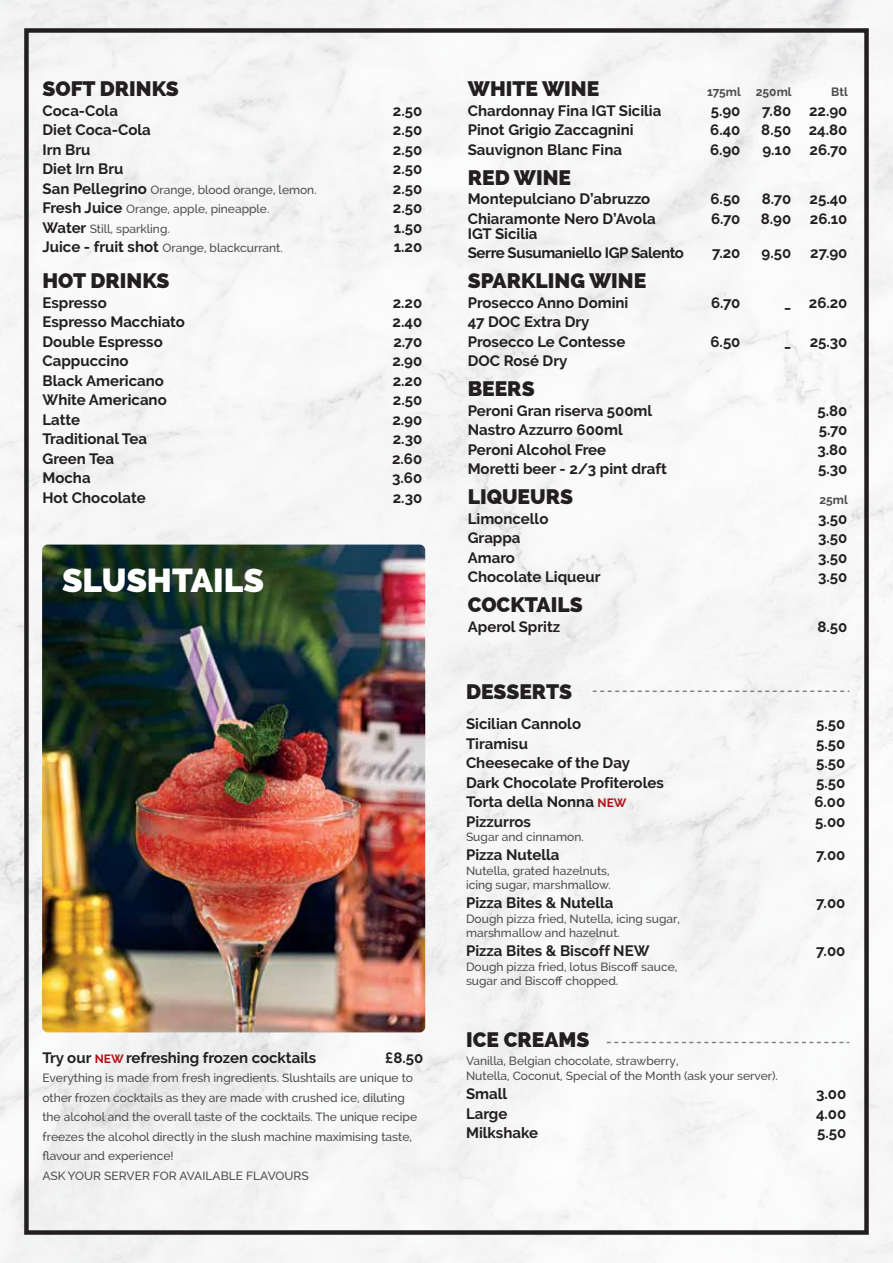
<style>
.page{position:relative;width:893px;height:1263px;background:#f6f6f7}
.page>*{position:absolute;margin:0;border:0;box-sizing:border-box;transform-origin:0 0}
.t1{font:800 33.3px "Raleway";color:#fff}
.t2{font:800 21px "Raleway";color:#231f20}
.t3{font:700 15px/19.5px "Raleway";color:#231f20}
.t4{font:700 15px/19.5px "Raleway";letter-spacing:-.025em;color:#231f20}
.t5{font:500 12px/19.5px "Raleway";color:#4d4d4f}
.t6{font:700 12px "Raleway";color:#4d4d4f}
.s1{font-weight:700;font-size:15px;color:#231f20}
.s2{font-size:12px;color:#b11116}
</style>
<div class="page">
<svg style="left:593px;top:690px;width:256px;height:2px"></svg>
<img style="left:42px;top:545px;width:383px;height:487px">
<svg style="left:607px;top:1042px;width:242px;height:1px"></svg>
<div style="left:24px;top:28px;width:845px;height:1207px;border:4px solid #231f20"></div>
<h2 class="t2" style="left:43px;top:77px;width:138px">SOFT DRINKS</h2>
<p class="t3" style="left:43px;top:101px;width:77px">Coca-Cola</p>
<p class="t3" style="left:393px;top:101px;width:31px">2.50</p>
<p class="t3" style="left:43px;top:120px;width:110px">Diet Coca-Cola</p>
<p class="t3" style="left:393px;top:120px;width:31px">2.50</p>
<p class="t3" style="left:43px;top:140px;width:50px">Irn Bru</p>
<p class="t3" style="left:393px;top:140px;width:31px">2.50</p>
<p class="t3" style="left:43px;top:159px;width:82px">Diet Irn Bru</p>
<p class="t3" style="left:393px;top:159px;width:31px">2.50</p>
<p class="t5" style="left:43px;top:180px;width:276px"><span class="s1">San Pellegrino</span> Orange, blood orange, lemon.</p>
<p class="t3" style="left:393px;top:179px;width:31px">2.50</p>
<p class="t5" style="left:43px;top:199px;width:228px"><span class="s1">Fresh Juice</span> Orange, apple, pineapple.</p>
<p class="t3" style="left:393px;top:198px;width:31px">2.50</p>
<p class="t5" style="left:43px;top:219px;width:129px"><span class="s1">Water</span> Still, sparkling.</p>
<p class="t3" style="left:394px;top:218px;width:30px">1.50</p>
<p class="t5" style="left:43px;top:238px;width:242px"><span class="s1">Juice - fruit shot</span> Orange, blackcurrant.</p>
<p class="t3" style="left:394px;top:237px;width:30px">1.20</p>
<h2 class="t2" style="left:43px;top:269px;width:129px">HOT DRINKS</h2>
<p class="t3" style="left:43px;top:293px;width:66px">Espresso</p>
<p class="t3" style="left:393px;top:293px;width:31px">2.20</p>
<p class="t3" style="left:43px;top:312px;width:144px">Espresso Macchiato</p>
<p class="t3" style="left:393px;top:312px;width:31px">2.40</p>
<p class="t3" style="left:43px;top:332px;width:122px">Double Espresso</p>
<p class="t3" style="left:393px;top:332px;width:30px">2.70</p>
<p class="t3" style="left:43px;top:351px;width:88px">Cappuccino</p>
<p class="t3" style="left:392px;top:351px;width:31px">2.90</p>
<p class="t3" style="left:43px;top:371px;width:123px">Black Americano</p>
<p class="t3" style="left:393px;top:371px;width:31px">2.20</p>
<p class="t3" style="left:43px;top:390px;width:126px">White Americano</p>
<p class="t3" style="left:393px;top:390px;width:31px">2.50</p>
<p class="t3" style="left:43px;top:410px;width:39px">Latte</p>
<p class="t3" style="left:392px;top:410px;width:31px">2.90</p>
<p class="t3" style="left:43px;top:429px;width:106px">Traditional Tea</p>
<p class="t3" style="left:393px;top:429px;width:31px">2.30</p>
<p class="t3" style="left:43px;top:449px;width:73px">Green Tea</p>
<p class="t3" style="left:392px;top:449px;width:32px">2.60</p>
<p class="t3" style="left:43px;top:468px;width:50px">Mocha</p>
<p class="t3" style="left:392px;top:468px;width:32px">3.60</p>
<p class="t3" style="left:43px;top:488px;width:105px">Hot Chocolate</p>
<p class="t3" style="left:393px;top:488px;width:31px">2.30</p>
<h1 class="t1" style="left:62px;top:561px;width:203px">SLUSHTAILS</h1>
<p class="t3" style="left:42px;top:1047px;width:275px">Try our <span class="s2">NEW</span> refreshing frozen cocktails</p>
<p class="t3" style="left:385px;top:1047px;width:40px">£8.50</p>
<p class="t5" style="left:42px;top:1068px;width:376px">Everything is made from fresh ingredients. Slushtails are unique to other frozen cocktails as they are made with crushed ice, diluting the alcohol and the overall taste of the cocktails. The unique recipe freezes the alcohol directly in the slush machine maximising taste, flavour and experience!<br>ASK YOUR SERVER FOR AVAILABLE FLAVOURS</p>
<h2 class="t2" style="left:468px;top:76px;width:133px">WHITE WINE</h2>
<p class="t6" style="left:707px;top:85px;width:86px">175ml 250ml</p>
<p class="t6" style="left:831px;top:85px;width:18px">Btl</p>
<p class="t3" style="left:468px;top:101px;width:195px">Chardonnay Fina IGT Sicilia</p>
<p class="t3" style="left:711px;top:101px;width:31px">5.90</p>
<p class="t3" style="left:762px;top:101px;width:87px">7.80 22.90</p>
<p class="t3" style="left:468px;top:120px;width:167px">Pinot Grigio Zaccagnini</p>
<p class="t3" style="left:710px;top:120px;width:32px">6.40</p>
<p class="t3" style="left:761px;top:120px;width:88px">8.50 24.80</p>
<p class="t3" style="left:468px;top:140px;width:156px">Sauvignon Blanc Fina</p>
<p class="t3" style="left:710px;top:140px;width:32px">6.90</p>
<p class="t3" style="left:762px;top:140px;width:87px">9.10 26.70</p>
<h2 class="t2" style="left:468px;top:165px;width:105px">RED WINE</h2>
<p class="t3" style="left:468px;top:189px;width:184px">Montepulciano D’abruzzo</p>
<p class="t3" style="left:710px;top:189px;width:31px">6.50</p>
<p class="t3" style="left:762px;top:189px;width:87px">8.70 25.40</p>
<p class="t3" style="left:468px;top:209px;width:189px">Chiaramonte Nero D’Avola</p>
<p class="t3" style="left:711px;top:209px;width:31px">6.70</p>
<p class="t3" style="left:761px;top:209px;width:88px">8.90 26.10</p>
<p class="t4" style="left:468px;top:224px;width:218px">IGT Sicilia<br>Serre Susumaniello IGP Salento</p>
<p class="t3" style="left:712px;top:243px;width:30px">7.20</p>
<p class="t3" style="left:761px;top:243px;width:31px">9.50</p>
<p class="t3" style="left:810px;top:243px;width:39px">27.90</p>
<h2 class="t2" style="left:468px;top:268px;width:180px">SPARKLING WINE</h2>
<p class="t3" style="left:468px;top:293px;width:162px">Prosecco Anno Domini</p>
<p class="t3" style="left:711px;top:293px;width:31px">6.70</p>
<p class="t3" style="left:784px;top:293px;width:65px">_ 26.20</p>
<p class="t3" style="left:468px;top:312px;width:159px">47 DOC Extra Dry<br>Prosecco Le Contesse</p>
<p class="t3" style="left:710px;top:332px;width:31px">6.50</p>
<p class="t3" style="left:784px;top:332px;width:65px">_ 25.30</p>
<p class="t3" style="left:468px;top:351px;width:101px">DOC Rosé Dry</p>
<h2 class="t2" style="left:468px;top:376px;width:68px">BEERS</h2>
<p class="t3" style="left:468px;top:401px;width:186px">Peroni Gran riserva 500ml</p>
<p class="t3" style="left:817px;top:401px;width:31px">5.80</p>
<p class="t3" style="left:468px;top:420px;width:157px">Nastro Azzurro 600ml</p>
<p class="t3" style="left:819px;top:420px;width:30px">5.70</p>
<p class="t3" style="left:468px;top:440px;width:140px">Peroni Alcohol Free</p>
<p class="t3" style="left:817px;top:440px;width:32px">3.80</p>
<p class="t3" style="left:468px;top:459px;width:201px">Moretti beer - 2/3 pint draft</p>
<p class="t3" style="left:818px;top:459px;width:31px">5.30</p>
<h2 class="t2" style="left:468px;top:484px;width:107px">LIQUEURS</h2>
<p class="t6" style="left:819px;top:493px;width:30px">25ml</p>
<p class="t3" style="left:468px;top:509px;width:82px">Limoncello</p>
<p class="t3" style="left:818px;top:509px;width:31px">3.50</p>
<p class="t3" style="left:468px;top:528px;width:54px">Grappa</p>
<p class="t3" style="left:818px;top:528px;width:31px">3.50</p>
<p class="t3" style="left:468px;top:548px;width:49px">Amaro</p>
<p class="t3" style="left:818px;top:548px;width:31px">3.50</p>
<p class="t3" style="left:468px;top:567px;width:134px">Chocolate Liqueur</p>
<p class="t3" style="left:818px;top:567px;width:31px">3.50</p>
<h2 class="t2" style="left:468px;top:592px;width:116px">COCKTAILS</h2>
<p class="t3" style="left:468px;top:617px;width:94px">Aperol Spritz</p>
<p class="t3" style="left:817px;top:617px;width:31px">8.50</p>
<h2 class="t2" style="left:466px;top:679px;width:107px">DESSERTS</h2>
<p class="t3" style="left:466px;top:714px;width:117px">Sicilian Cannolo</p>
<p class="t3" style="left:816px;top:714px;width:31px">5.50</p>
<p class="t3" style="left:466px;top:734px;width:63px">Tiramisu</p>
<p class="t3" style="left:816px;top:734px;width:31px">5.50</p>
<p class="t3" style="left:466px;top:753px;width:165px">Cheesecake of the Day</p>
<p class="t3" style="left:816px;top:753px;width:31px">5.50</p>
<p class="t3" style="left:466px;top:773px;width:199px">Dark Chocolate Profiteroles</p>
<p class="t3" style="left:816px;top:773px;width:31px">5.50</p>
<p class="t3" style="left:466px;top:792px;width:162px">Torta della Nonna <span class="s2">NEW</span></p>
<p class="t3" style="left:814px;top:792px;width:32px">6.00</p>
<p class="t3" style="left:466px;top:812px;width:66px">Pizzurros</p>
<p class="t3" style="left:815px;top:812px;width:32px">5.00</p>
<p class="t5" style="left:466px;top:827px;width:119px">Sugar and cinnamon.</p>
<p class="t3" style="left:466px;top:845px;width:95px">Pizza Nutella</p>
<p class="t3" style="left:816px;top:845px;width:31px">7.00</p>
<p class="t5" style="left:466px;top:863px;width:146px;line-height:14.2px">Nutella, grated hazelnuts, icing sugar, marshmallow.</p>
<p class="t3" style="left:466px;top:893px;width:149px">Pizza Bites &amp; Nutella</p>
<p class="t3" style="left:816px;top:893px;width:31px">7.00</p>
<p class="t5" style="left:466px;top:911px;width:216px;line-height:14.2px">Dough pizza fried, Nutella, icing sugar, marshmallow and hazelnut.</p>
<p class="t3" style="left:466px;top:941px;width:185px">Pizza Bites &amp; Biscoff NEW</p>
<p class="t3" style="left:816px;top:941px;width:31px">7.00</p>
<p class="t5" style="left:466px;top:959px;width:213px;line-height:14.2px">Dough pizza fried, lotus Biscoff sauce, sugar and Biscoff chopped.</p>
<h2 class="t2" style="left:466px;top:1027px;width:125px">ICE CREAMS</h2>
<p class="t5" style="left:466px;top:1054px;width:313px;line-height:14.2px">Vanilla, Belgian chocolate, strawberry,<br>Nutella, Coconut, Special of the Month (ask your server).</p>
<p class="t3" style="left:466px;top:1084px;width:43px">Small</p>
<p class="t3" style="left:816px;top:1084px;width:32px">3.00</p>
<p class="t3" style="left:466px;top:1104px;width:43px">Large</p>
<p class="t3" style="left:816px;top:1104px;width:32px">4.00</p>
<p class="t3" style="left:466px;top:1123px;width:74px">Milkshake</p>
<p class="t3" style="left:817px;top:1123px;width:31px">5.50</p>
</div>
